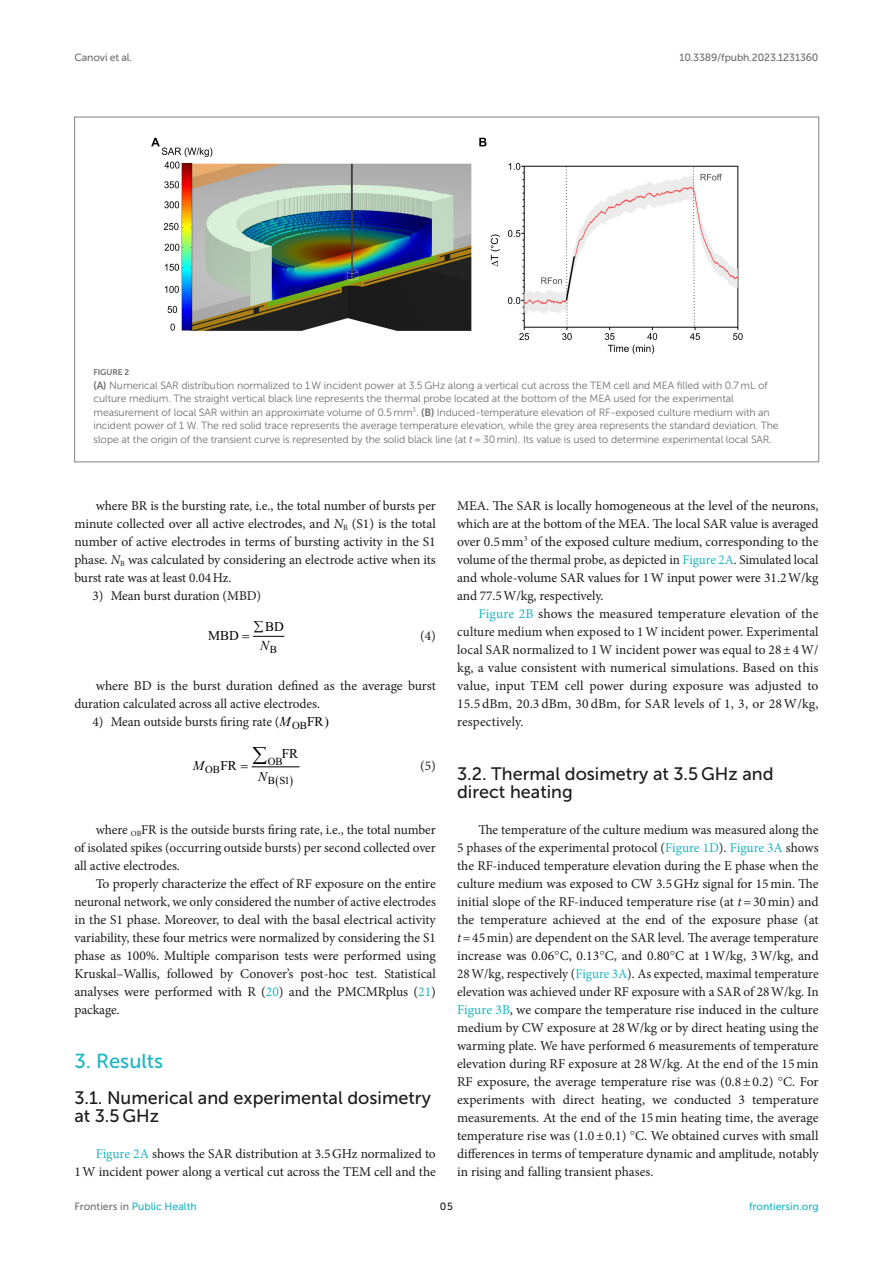
<style>
.page{position:relative;width:893px;height:1263px;background:#fff}
.page>*{position:absolute;margin:0;border:0;box-sizing:border-box;transform-origin:0 0}
.HEAD_1{font:20.25px "Museo Sans 500";color:#1db5c3}
.HEAD_2_after_HEAD_1{font:18px/18px "Museo Sans 500";color:#1b1c1b}
.HEAD_2{font:18px/18px "Museo Sans 500";color:#1b1c1b}
.TEXT_FLUSH{font:13.5px/18px "Minion Pro";letter-spacing:-.005em;color:#1b1c1b;text-align:justify}
.TEXT{font:13.5px/18px "Minion Pro";color:#1b1c1b;text-align:justify}
.NL_MID{font:13.5px "Minion Pro";letter-spacing:-.01em;color:#1b1c1b}
.spi-math-img{font:13.5px "Times New Roman";letter-spacing:-.01em;color:#000}
.EQ{font:13.5px "Minion Pro";color:#1b1c1b}
.spi-math-img-2{font:italic 13.5px "Times New Roman";color:#000}
.spi-math-img-3{font:10.8px/19px "Times New Roman";color:#000}
.FIG_LEG{font:10.5px/13.5px "Museo Sans 300";letter-spacing:-.01em;color:#706f70}
.t1{font:10.5px "Museo Sans 500";color:#1db5c3}
.t2{font:10.5px "Museo Sans 500";letter-spacing:-.015em;color:#706f70}
.t3{font:10.5px "Museo Sans 500";color:#1b1c1b}
.FIG_HD{font:8.25px "Museo Sans 700";letter-spacing:-.01em;color:#706f70}
.s1{font-family:"Museo Sans 700"}
.s2{font-style:italic}
.s3{font-family:"Times New Roman";font-style:italic;color:#000}
.s4{font-family:"Times New Roman";color:#000}
.s5{color:#1db5c3}
.s6{font-family:"STIX"}
.s7{color:#706f70}
</style>
<div class="page">
<hr style="left:253px;top:636px;width:31px;height:1px;background:#000">
<hr style="left:252px;top:766px;width:47px;height:1px;background:#000">
<img style="left:151px;top:137px;width:592px;height:218px">
<svg style="left:251px;top:766px;width:15px;height:2px"></svg>
<p class="t2" style="left:74px;top:51px;width:59px">Canovi et al.</p>
<p class="t2" style="left:679px;top:51px;width:141px">10.3389/fpubh.2023.1231360</p>
<p class="FIG_HD" style="left:94px;top:368px;width:37px">FIGURE 2</p>
<p class="FIG_LEG" style="left:94px;top:379px;width:687px"><span class="s1">(A)</span> Numerical SAR distribution normalized to 1 W incident power at 3.5 GHz along a vertical cut across the TEM cell and MEA filled with 0.7 mL of culture medium. The straight vertical black line represents the thermal probe located at the bottom of the MEA used for the experimental measurement of local SAR within an approximate volume of 0.5 mm<sup>3</sup>. <span class="s1">(B)</span> Induced-temperature elevation of RF-exposed culture medium with an incident power of 1 W. The red solid trace represents the average temperature elevation, while the grey area represents the standard deviation. The slope at the origin of the transient curve is represented by the solid black line (at <span class="s2">t</span> = 30 min). Its value is used to determine experimental local SAR.</p>
<p class="TEXT_FLUSH" style="left:74px;top:497px;width:363px;text-indent:21px">where BR is the bursting rate, i.e., the total number of bursts per minute collected over all active electrodes, and <span class="s2">N</span><sub>B</sub> (S1) is the total number of active electrodes in terms of bursting activity in the S1 phase. <span class="s2">N</span><sub>B</sub> was calculated by considering an electrode active when its burst rate was at least 0.04Hz.</p>
<p class="NL_MID" style="left:93px;top:587px;width:170px">3) Mean burst duration (MBD)</p>
<p class="spi-math-img" style="left:208px;top:627px;width:32px">MBD</p>
<p class="spi-math-img" style="left:254px;top:618px;width:31px">∑BD</p>
<p class="spi-math-img-3" style="left:270px;top:639px;width:9px">B</p>
<p class="EQ" style="left:420px;top:626px;width:17px">(4)</p>
<p class="TEXT_FLUSH" style="left:74px;top:677px;width:363px;text-indent:21px">where BD is the burst duration defined as the average burst duration calculated across all active electrodes.</p>
<p class="NL_MID" style="left:93px;top:713px;width:238px">4) Mean outside bursts firing rate (<span class="s3">M</span><sub>OB</sub><span class="s4">FR)</span></p>
<p class="spi-math-img-2" style="left:193px;top:756px;width:13px">M</p>
<p class="spi-math-img-2" style="left:258px;top:767px;width:11px">N</p>
<p class="spi-math-img-2" style="left:260px;top:637px;width:11px">N</p>
<p class="spi-math-img" style="left:282px;top:746px;width:18px">FR</p>
<p class="spi-math-img-3" style="left:205px;top:759px;width:16px">OB</p>
<p class="spi-math-img-3" style="left:268px;top:752px;width:24px">OB<br>B S1</p>
<p class="EQ" style="left:420px;top:757px;width:17px">(5)</p>
<p class="spi-math-img" style="left:220px;top:758px;width:18px">FR</p>
<p class="TEXT_FLUSH" style="left:74px;top:821px;width:363px;text-indent:21px">where <sub>OB</sub>FR is the outside bursts firing rate, i.e., the total number of isolated spikes (occurring outside bursts) per second collected over all active electrodes.</p>
<p class="TEXT" style="left:74px;top:875px;width:363px;text-indent:21px">To properly characterize the effect of RF exposure on the entire neuronal network, we only considered the number of active electrodes in the S1 phase. Moreover, to deal with the basal electrical activity variability, these four metrics were normalized by considering the S1 phase as 100%. Multiple comparison tests were performed using Kruskal–Wallis, followed by Conover’s post-hoc test. Statistical analyses were performed with R (<span class="s5">20</span>) and the PMCMRplus (<span class="s5">21</span>) package.</p>
<p class="HEAD_1" style="left:74px;top:1050px;width:90px">3. Results</p>
<p class="HEAD_2_after_HEAD_1" style="left:74px;top:1089px;width:358px">3.1. Numerical and experimental dosimetry at 3.5 GHz</p>
<p class="TEXT_FLUSH" style="left:74px;top:1145px;width:363px;text-align:right"><span class="s5">Figure 2A</span> shows the SAR distribution at 3.5GHz normalized to<br>1W incident power along a vertical cut across the TEM cell and the</p>
<p class="TEXT_FLUSH" style="left:457px;top:497px;width:363px">MEA. The SAR is locally homogeneous at the level of the neurons, which are at the bottom of the MEA. The local SAR value is averaged over 0.5mm<sup>3</sup> of the exposed culture medium, corresponding to the volume of the thermal probe, as depicted in <span class="s5">Figure 2A</span>. Simulated local and whole-volume SAR values for 1W input power were 31.2W/kg and 77.5W/kg, respectively.</p>
<p class="TEXT" style="left:457px;top:605px;width:363px;text-indent:21px"><span class="s5">Figure 2B</span> shows the measured temperature elevation of the culture medium when exposed to 1W incident power. Experimental local SAR normalized to 1W incident power was equal to 28 ±4W/ kg, a value consistent with numerical simulations. Based on this value, input TEM cell power during exposure was adjusted to 15.5 dBm, 20.3 dBm, 30 dBm, for SAR levels of 1, 3, or 28W/kg, respectively.</p>
<p class="HEAD_2" style="left:457px;top:765px;width:318px">3.2. Thermal dosimetry at 3.5 GHz and direct heating</p>
<p class="TEXT_FLUSH" style="left:457px;top:821px;width:363px;text-indent:21px">The temperature of the culture medium was measured along the 5 phases of the experimental protocol (<span class="s5">Figure 1D</span>). <span class="s5">Figure 3A</span> shows the RF-induced temperature elevation during the E phase when the culture medium was exposed to CW 3.5GHz signal for 15min. The initial slope of the RF-induced temperature rise (at <span class="s2">t</span>=30min) and the temperature achieved at the end of the exposure phase (at <span class="s2">t</span>=45min) are dependent on the SAR level. The average temperature increase was 0.06<span class="s6">°</span>C, 0.13<span class="s6">°</span>C, and 0.80<span class="s6">°</span>C at 1W/kg, 3W/kg, and 28W/kg, respectively (<span class="s5">Figure 3A</span>). As expected, maximal temperature elevation was achieved under RF exposure with a SAR of 28W/kg. In <span class="s5">Figure 3B</span>, we compare the temperature rise induced in the culture medium by CW exposure at 28W/kg or by direct heating using the warming plate. We have performed 6 measurements of temperature elevation during RF exposure at 28W/kg. At the end of the 15min RF exposure, the average temperature rise was (0.8±0.2) <span class="s6">°</span>C. For experiments with direct heating, we conducted 3 temperature measurements. At the end of the 15min heating time, the average temperature rise was (1.0±0.1) <span class="s6">°</span>C. We obtained curves with small differences in terms of temperature dynamic and amplitude, notably in rising and falling transient phases.</p>
<p class="t1" style="left:74px;top:1200px;width:124px"><span class="s7">Frontiers in</span> Public Health</p>
<p class="t3" style="left:440px;top:1200px;width:14px">05</p>
<p class="t1" style="left:749px;top:1200px;width:71px">frontiersin.org</p>
</div>
